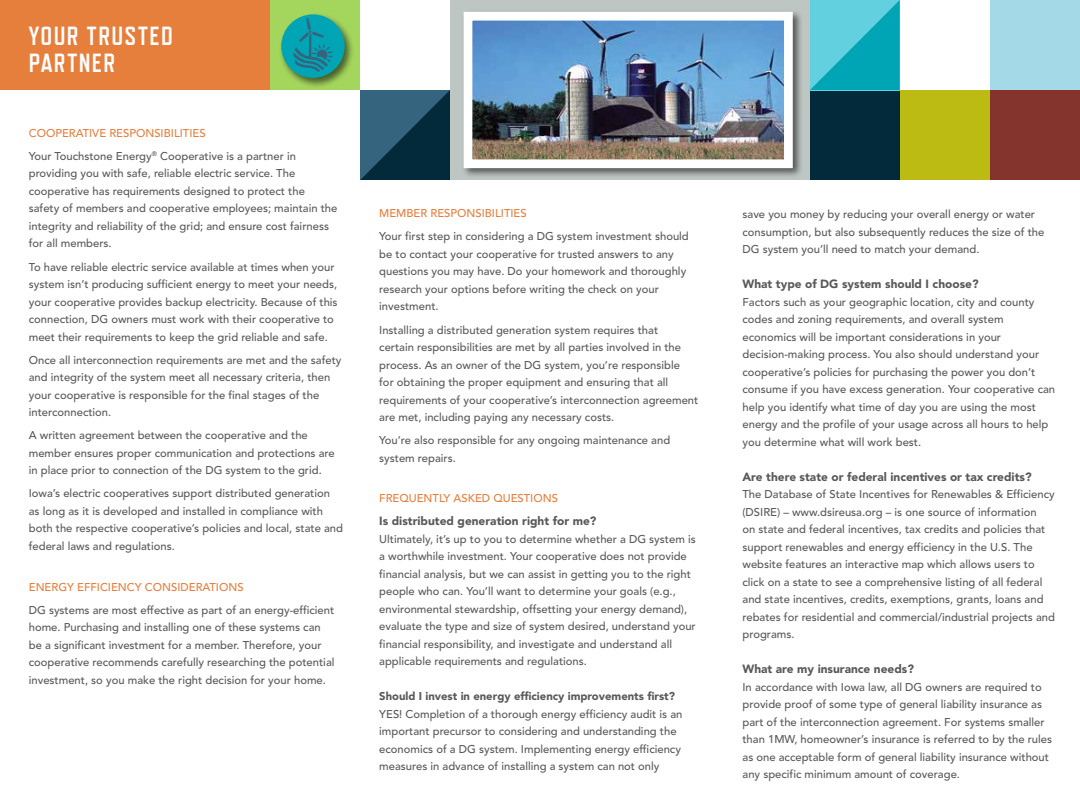
<style>
.page{position:relative;width:1080px;height:810px;background:#fff}
.page>*{position:absolute;margin:0;border:0;box-sizing:border-box;transform-origin:0 0}
.t1{font:700 26.25px/27.5px "Refrigerator Deluxe";letter-spacing:.05em;color:#fff}
.t2{font:900 11.88px "Avenir LT Std";color:#58595b}
.t3{font:500 11.25px/17.5px "Avenir";color:#58595b}
.t4{font:500 11.25px "Avenir";color:#e67e3c}
.t5{font:900 11.25px "Avenir LT Std";color:#58595b}
.s1{color:#e67e3c}
</style>
<div class="page">
<div style="left:0;top:0;width:298px;height:90px;background:#e67e3c"></div>
<div style="left:270px;top:0;width:90px;height:90px;background:#a4d55d"></div>
<div style="left:990px;top:0;width:90px;height:90px;background:#a4dae7"></div>
<svg style="left:360px;top:90px;width:90px;height:90px;background:#1b475c"></svg>
<div style="left:450px;top:0;width:360px;height:180px;background:#bec6c3"></div>
<div style="left:810px;top:90px;width:90px;height:90px;background:#022a3a"></div>
<div style="left:900px;top:90px;width:90px;height:90px;background:#bbbb14"></div>
<div style="left:990px;top:90px;width:90px;height:90px;background:#85332d"></div>
<svg style="left:810px;top:0;width:90px;height:90px;background:#31baca"></svg>
<div style="left:461px;top:9px;width:342px;height:169px;background:#000;opacity:.55"></div>
<img style="left:474px;top:22px;width:309px;height:136px">
<div style="left:464px;top:12px;width:329px;height:156px;border:9px solid #fff"></div>
<div style="left:279px;top:12px;width:76px;height:76px;background:#000;opacity:.55"></div>
<div style="left:281px;top:14px;width:64px;height:64px;background:#00a5b5;border-radius:50%"></div>
<svg style="left:294px;top:18px;width:39px;height:54px"></svg>
<h1 class="t1" style="left:29px;top:22px;width:146px">YOUR TRUSTED<br>PARTNER</h1>
<p class="t3" style="left:29px;top:122px;width:269px;line-height:23.1px"><span class="s1">COOPERATIVE RESPONSIBILITIES<br></span>Your Touchstone Energy<sup>®</sup> Cooperative is a partner in</p>
<p class="t3" style="left:29px;top:165px;width:310px">providing you with safe, reliable electric service. The cooperative has requirements designed to protect the safety of members and cooperative employees; maintain the integrity and reliability of the grid; and ensure cost fairness for all members.</p>
<p class="t3" style="left:29px;top:258px;width:310px">To have reliable electric service available at times when your system isn’t producing sufficient energy to meet your needs, your cooperative provides backup electricity. Because of this connection, DG owners must work with their cooperative to meet their requirements to keep the grid reliable and safe.</p>
<p class="t3" style="left:29px;top:351px;width:314px">Once all interconnection requirements are met and the safety and integrity of the system meet all necessary criteria, then your cooperative is responsible for the final stages of the interconnection.</p>
<p class="t3" style="left:29px;top:427px;width:307px">A written agreement between the cooperative and the member ensures proper communication and protections are in place prior to connection of the DG system to the grid.</p>
<p class="t3" style="left:29px;top:485px;width:316px">Iowa’s electric cooperatives support distributed generation as long as it is developed and installed in compliance with both the respective cooperative’s policies and local, state and federal laws and regulations.</p>
<p class="t4" style="left:29px;top:580px;width:216px">ENERGY EFFICIENCY CONSIDERATIONS</p>
<p class="t3" style="left:29px;top:601px;width:307px">DG systems are most effective as part of an energy-efficient home. Purchasing and installing one of these systems can be a significant investment for a member. Therefore, your cooperative recommends carefully researching the potential investment, so you make the right decision for your home.</p>
<p class="t4" style="left:379px;top:207px;width:149px">MEMBER RESPONSIBILITIES</p>
<p class="t3" style="left:379px;top:228px;width:311px">Your first step in considering a DG system investment should be to contact your cooperative for trusted answers to any questions you may have. Do your homework and thoroughly research your options before writing the check on your investment.</p>
<p class="t3" style="left:379px;top:321px;width:321px">Installing a distributed generation system requires that<br>certain responsibilities are met by all parties involved in the process. As an owner of the DG system, you’re responsible<br>for obtaining the proper equipment and ensuring that all requirements of your cooperative’s interconnection agreement are met, including paying any necessary costs.</p>
<p class="t3" style="left:379px;top:432px;width:292px">You’re also responsible for any ongoing maintenance and system repairs.</p>
<p class="t4" style="left:379px;top:492px;width:180px">FREQUENTLY ASKED QUESTIONS</p>
<p class="t2" style="left:379px;top:514px;width:219px">Is distributed generation right for me?</p>
<p class="t3" style="left:379px;top:531px;width:318px">Ultimately, it’s up to you to determine whether a DG system is a worthwhile investment. Your cooperative does not provide financial analysis, but we can assist in getting you to the right people who can. You’ll want to determine your goals (e.g., environmental stewardship, offsetting your energy demand), evaluate the type and size of system desired, understand your financial responsibility, and investigate and understand all applicable requirements and regulations.</p>
<p class="t5" style="left:379px;top:690px;width:297px">Should I invest in energy efficiency improvements first?</p>
<p class="t3" style="left:379px;top:706px;width:305px">YES! Completion of a thorough energy efficiency audit is an important precursor to considering and understanding the economics of a DG system. Implementing energy efficiency measures in advance of installing a system can not only</p>
<p class="t3" style="left:743px;top:206px;width:303px">save you money by reducing your overall energy or water consumption, but also subsequently reduces the size of the<br>DG system you’ll need to match your demand.</p>
<p class="t2" style="left:742px;top:277px;width:238px">What type of DG system should I choose?</p>
<p class="t3" style="left:742px;top:293px;width:314px">Factors such as your geographic location, city and county codes and zoning requirements, and overall system economics will be important considerations in your decision-making process. You also should understand your cooperative’s policies for purchasing the power you don’t consume if you have excess generation. Your cooperative can help you identify what time of day you are using the most energy and the profile of your usage across all hours to help you determine what will work best.</p>
<p class="t2" style="left:742px;top:469px;width:291px">Are there state or federal incentives or tax credits?</p>
<p class="t3" style="left:742px;top:486px;width:314px">The Database of State Incentives for Renewables &amp; Efficiency (DSIRE) – www.dsireusa.org – is one source of information<br>on state and federal incentives, tax credits and policies that support renewables and energy efficiency in the U.S. The website features an interactive map which allows users to click on a state to see a comprehensive listing of all federal and state incentives, credits, exemptions, grants, loans and rebates for residential and commercial/industrial projects and programs.</p>
<p class="t2" style="left:742px;top:662px;width:173px">What are my insurance needs?</p>
<p class="t3" style="left:742px;top:678px;width:311px">In accordance with Iowa law, all DG owners are required to provide proof of some type of general liability insurance as part of the interconnection agreement. For systems smaller than 1MW, homeowner’s insurance is referred to by the rules as one acceptable form of general liability insurance without any specific minimum amount of coverage.</p>
</div>
